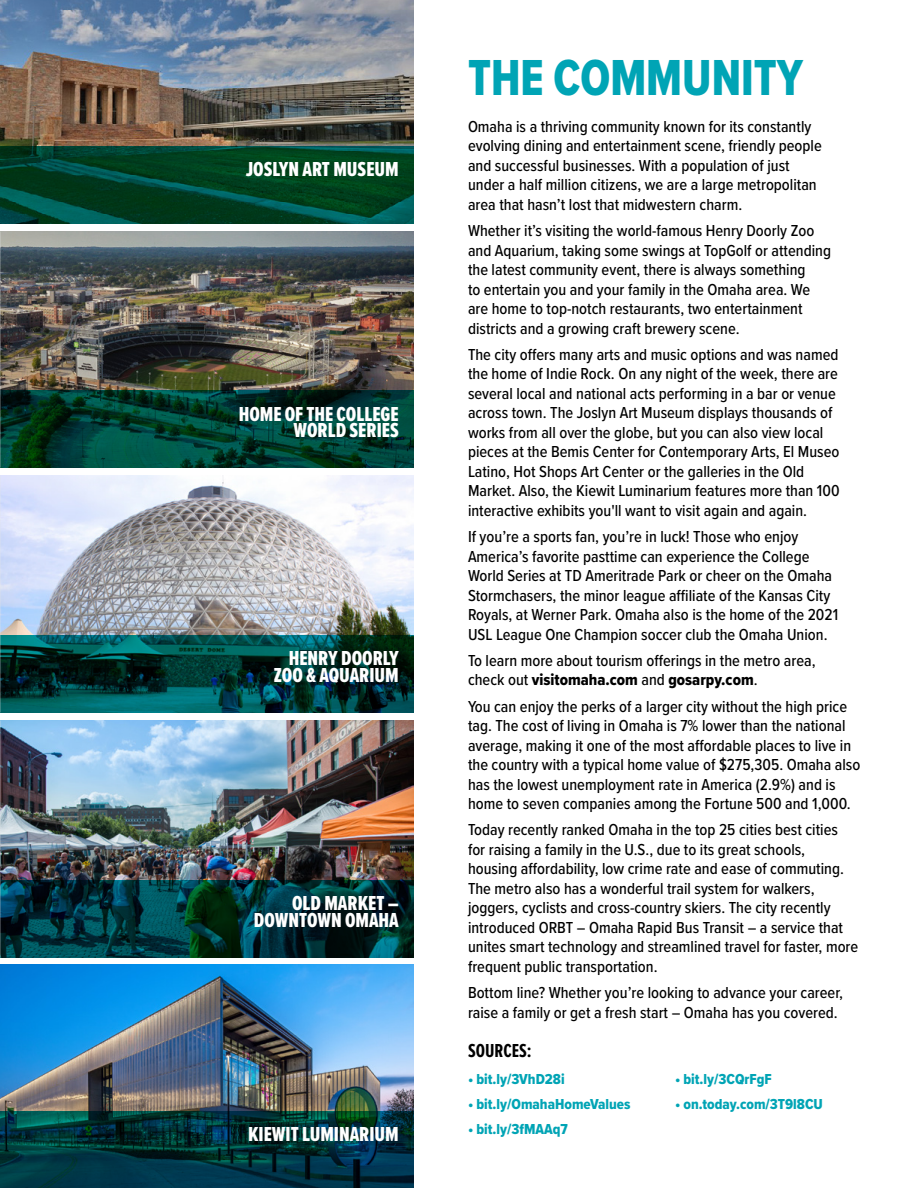
<style>
.page{position:relative;width:918px;height:1188px;background:#fff}
.page>*{position:absolute;margin:0;border:0;box-sizing:border-box;transform-origin:0 0}
.t1{font:52.5px "Proxima Nova Cond Extrabld";color:#00a4b5;scale:.9 1}
.t2{font:21px/16.5px "Proxima Nova Ex Cn Extrabld";color:#fff;text-align:right}
.t3{font:700 19.5px "Proxima Nova Ex Cn";color:#000}
.t4{font:500 16.5px/19.5px "Proxima Nova Cond";color:#000}
.t5{font:16.5px "Proxima Nova Cond Extrabld";color:#000}
.t6{font:15px "Proxima Nova Cond Extrabld";color:#00a4b5}
.s1{font-family:"Proxima Nova Cond Extrabld"}
.s2{font-family:"Proxima Nova Cond";font-weight:500}
</style>
<div class="page">
<img style="left:1px;top:231px;width:413px;height:160px">
<img style="left:0;top:0;width:414px;height:146px">
<img style="left:1px;top:476px;width:413px;height:159px">
<img style="left:1px;top:720px;width:413px;height:160px">
<svg style="left:1px;top:635px;width:413px;height:77px;background:#003e3d"></svg>
<svg style="left:1px;top:391px;width:413px;height:77px;background:#003c30"></svg>
<svg style="left:0;top:146px;width:414px;height:77px;background:#00442a"></svg>
<svg style="left:1px;top:880px;width:413px;height:77px;background:#003338"></svg>
<img style="left:0;top:720px;width:1px;height:237px">
<img style="left:0;top:476px;width:1px;height:236px">
<img style="left:0;top:231px;width:1px;height:237px">
<img style="left:0;top:965px;width:414px;height:146px">
<svg style="left:0;top:1111px;width:414px;height:77px;background:#00343d"></svg>
<p class="t2" style="left:246px;top:161px;width:155px">JOSLYN ART MUSEUM</p>
<p class="t2" style="left:239px;top:405px;width:162px">HOME OF THE COLLEGE<br>WORLD SERIES</p>
<p class="t2" style="left:274px;top:650px;width:127px">HENRY DOORLY<br>ZOO &amp; AQUARIUM</p>
<p class="t2" style="left:254px;top:895px;width:146px">OLD MARKET <span class="s1">–<br></span>DOWNTOWN OMAHA</p>
<p class="t2" style="left:248px;top:1125px;width:152px">KIEWIT LUMINARIUM</p>
<h1 class="t1" style="left:468px;top:39px;width:374px">THE COMMUNITY</h1>
<p class="t4" style="left:468px;top:116px;width:355px">Omaha is a thriving community known for its constantly evolving dining and entertainment scene, friendly people and successful businesses. With a population of just under a half million citizens, we are a large metropolitan area that hasn’t lost that midwestern charm.</p>
<p class="t4" style="left:468px;top:220px;width:365px">Whether it’s visiting the world-famous Henry Doorly Zoo and Aquarium, taking some swings at TopGolf or attending the latest community event, there is always something<br>to entertain you and your family in the Omaha area. We are home to top-notch restaurants, two entertainment districts and a growing craft brewery scene.</p>
<p class="t4" style="left:468px;top:344px;width:373px">The city offers many arts and music options and was named the home of Indie Rock. On any night of the week, there are several local and national acts performing in a bar or venue across town. The Joslyn Art Museum displays thousands of works from all over the globe, but you can also view local pieces at the Bemis Center for Contemporary Arts, El Museo Latino, Hot Shops Art Center or the galleries in the Old Market. Also, the Kiewit Luminarium features more than 100 interactive exhibits you'll want to visit again and again.</p>
<p class="t4" style="left:468px;top:526px;width:372px">If you’re a sports fan, you’re in luck! Those who enjoy America’s favorite pasttime can experience the College World Series at TD Ameritrade Park or cheer on the Omaha Stormchasers, the minor league affiliate of the Kansas City Royals, at Werner Park. Omaha also is the home of the 2021<br>USL League One Champion soccer club the Omaha Union.</p>
<p class="t4" style="left:468px;top:650px;width:349px">To learn more about tourism offerings in the metro area,</p>
<p class="t5" style="left:468px;top:668px;width:291px"><span class="s2">check out</span> visitomaha.com <span class="s2">and</span> gosarpy.com<span class="s2">.</span></p>
<p class="t4" style="left:468px;top:696px;width:394px">You can enjoy the perks of a larger city without the high price tag. The cost of living in Omaha is 7% lower than the national average, making it one of the most affordable places to live in the country with a typical home value of $275,305. Omaha also has the lowest unemployment rate in America (2.9%) and is home to seven companies among the Fortune 500 and 1,000.</p>
<p class="t4" style="left:468px;top:820px;width:392px">Today recently ranked Omaha in the top 25 cities best cities for raising a family in the U.S., due to its great schools, housing affordability, low crime rate and ease of commuting.<br>The metro also has a wonderful trail system for walkers, joggers, cyclists and cross-country skiers. The city recently introduced ORBT – Omaha Rapid Bus Transit – a service that unites smart technology and streamlined travel for faster, more frequent public transportation.</p>
<p class="t4" style="left:468px;top:982px;width:377px">Bottom line? Whether you’re looking to advance your career, raise a family or get a fresh start – Omaha has you covered.</p>
<p class="t3" style="left:468px;top:1037px;width:65px">SOURCES:</p>
<p class="t6" style="left:468px;top:1068px;width:98px">• bit.ly/3VhD28i</p>
<p class="t6" style="left:468px;top:1093px;width:164px">• bit.ly/OmahaHomeValues</p>
<p class="t6" style="left:468px;top:1118px;width:101px">• bit.ly/3fMAAq7</p>
<p class="t6" style="left:675px;top:1068px;width:98px">• bit.ly/3CQrFgF</p>
<p class="t6" style="left:675px;top:1093px;width:149px">• on.today.com/3T9l8CU</p>
</div>
